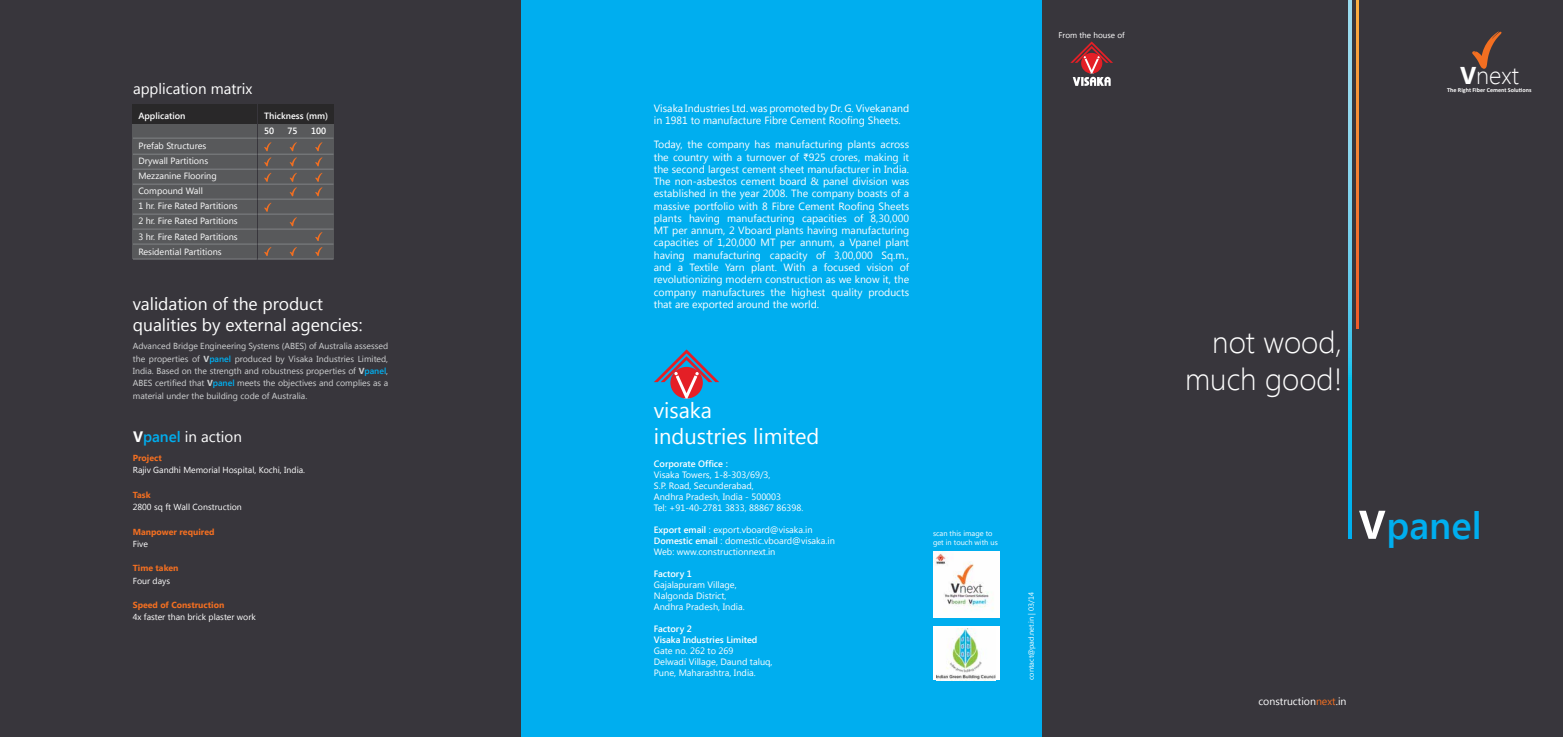
<style>
.page{position:relative;width:1563px;height:737px;background:#fff}
.page>*{position:absolute;margin:0;border:0;box-sizing:border-box;transform-origin:0 0}
.t1{font:600 38.06px "Segoe UI";color:#00aeef}
.t2{font:300 30.62px/36.8px "Segoe UI";color:#fff;text-align:right}
.t3{font:300 24.32px "Segoe UI";color:#fff}
.t4{font:21.88px/26.2px "Segoe UI";color:#fff}
.t5{font:17.5px/21px "Segoe UI";color:#fff}
.t6{font:15.14px "Segoe UI";color:#fff}
.t7{font:10.5px/12.2px "Segoe UI";color:#fff}
.t8{font:9.19px/11px "Segoe UI";color:#fff}
.t9{font:600 9.19px/11px "Segoe UI";color:#fff}
.t10{font:9.1px/15.1px "Segoe UI";color:#fff}
.t11{font:600 9.1px/15.1px "Segoe UI";color:#fff}
.t12{font:8.75px/12.2px "Segoe UI";color:#d1d3d4;text-align:justify}
.t13{font:8.75px "Segoe UI";color:#fff}
.t14{font:700 8.75px "Segoe UI";color:#f36f21}
.t15{font:8.22px "Segoe UI";color:#fff}
.t16{font:7.44px/8.9px "Segoe UI";color:#fff}
.t17{font:700 6.12px "Calibri";color:#fff}
.s1{font-weight:700}
.s2{font-weight:600;color:#00aeef}
.s3{font-family:"Rupee"}
.s4{font-weight:600}
.s5{color:#f36f21}
</style>
<div class="page">
<div style="left:1042px;top:0;width:521px;height:737px;background:#38363c"></div>
<div style="left:521px;top:0;width:521px;height:737px;background:#00aeef"></div>
<div style="left:0;top:0;width:521px;height:737px;background:#38363c"></div>
<div style="left:933px;top:626px;width:66px;height:54px;background:#fff"></div>
<img style="left:936px;top:628px;width:60px;height:52px">
<svg style="left:1349px;top:0;width:3px;height:539px;background:#53c9ec"></svg>
<svg style="left:1356px;top:0;width:2px;height:329px"></svg>
<svg style="left:1359px;top:511px;width:26px;height:28px"></svg>
<svg style="left:1472px;top:32px;width:29px;height:37px"></svg>
<svg style="left:1070px;top:42px;width:43px;height:44px"></svg>
<div style="left:258px;top:104px;width:75px;height:155px;background:#58595b"></div>
<div style="left:258px;top:104px;width:75px;height:20px;background:#292829"></div>
<hr style="left:258px;top:138px;width:75px;height:1px;background:#808285">
<hr style="left:258px;top:154px;width:75px;height:1px;background:#808285">
<hr style="left:258px;top:169px;width:75px;height:1px;background:#808285">
<hr style="left:258px;top:184px;width:75px;height:1px;background:#808285">
<hr style="left:258px;top:229px;width:75px;height:1px;background:#808285">
<hr style="left:258px;top:199px;width:75px;height:1px;background:#808285">
<hr style="left:258px;top:244px;width:75px;height:1px;background:#808285">
<hr style="left:258px;top:214px;width:75px;height:1px;background:#808285">
<hr style="left:258px;top:259px;width:75px;height:1px;background:#808285">
<svg style="left:264px;top:142px;width:7px;height:9px"></svg>
<svg style="left:290px;top:142px;width:7px;height:9px"></svg>
<svg style="left:315px;top:142px;width:7px;height:9px"></svg>
<div style="left:133px;top:104px;width:124px;height:155px;background:#58595b"></div>
<div style="left:133px;top:104px;width:124px;height:20px;background:#292829"></div>
<hr style="left:133px;top:138px;width:124px;height:1px;background:#808285">
<hr style="left:133px;top:154px;width:124px;height:1px;background:#808285">
<hr style="left:133px;top:169px;width:124px;height:1px;background:#808285">
<hr style="left:133px;top:184px;width:124px;height:1px;background:#808285">
<hr style="left:133px;top:229px;width:124px;height:1px;background:#808285">
<hr style="left:133px;top:199px;width:124px;height:1px;background:#808285">
<hr style="left:133px;top:244px;width:124px;height:1px;background:#808285">
<hr style="left:133px;top:214px;width:124px;height:1px;background:#808285">
<hr style="left:133px;top:259px;width:124px;height:1px;background:#808285">
<svg style="left:290px;top:157px;width:7px;height:10px"></svg>
<svg style="left:315px;top:157px;width:7px;height:10px"></svg>
<svg style="left:264px;top:173px;width:7px;height:9px"></svg>
<svg style="left:290px;top:173px;width:7px;height:23px"></svg>
<svg style="left:315px;top:173px;width:7px;height:23px"></svg>
<svg style="left:315px;top:232px;width:7px;height:9px"></svg>
<svg style="left:315px;top:247px;width:7px;height:9px"></svg>
<svg style="left:290px;top:247px;width:7px;height:9px"></svg>
<svg style="left:264px;top:247px;width:7px;height:9px"></svg>
<svg style="left:264px;top:203px;width:7px;height:9px"></svg>
<svg style="left:290px;top:217px;width:7px;height:9px"></svg>
<svg style="left:264px;top:157px;width:7px;height:10px"></svg>
<svg style="left:654px;top:349px;width:65px;height:50px"></svg>
<img style="left:933px;top:551px;width:66px;height:67px">
<h3 class="t6" style="left:133px;top:78px;width:121px">application matrix</h3>
<p class="t11" style="left:138px;top:107px;width:49px">Application</p>
<p class="t10" style="left:138px;top:138px;width:101px">Prefab Structures<br>Drywall Partitions<br>Mezzanine Flooring<br>Compound Wall<br>1 hr. Fire Rated Partitions<br>2 hr. Fire Rated Partitions<br>3 hr. Fire Rated Partitions<br>Residential Partitions</p>
<p class="t11" style="left:264px;top:107px;width:66px">Thickness (mm)<br>50</p>
<p class="t11" style="left:288px;top:122px;width:12px">75</p>
<p class="t11" style="left:311px;top:122px;width:17px">100</p>
<h3 class="t5" style="left:133px;top:292px;width:231px">validation of the product qualities by external agencies:</h3>
<p class="t12" style="left:133px;top:340px;width:257px">Advanced Bridge Engineering Systems (ABES) of Australia assessed the properties of <span class="s1">V</span><span class="s2">panel</span> produced by Visaka Industries Limited, India. Based on the strength and robustness properties of <span class="s1">V</span><span class="s2">panel</span>, ABES certified that <span class="s1">V</span><span class="s2">panel</span> meets the objectives and complies as a material under the building code of Australia.</p>
<h3 class="t6" style="left:133px;top:426px;width:110px"><span class="s1">V</span><span class="s2">panel</span> in action</h3>
<p class="t14" style="left:133px;top:451px;width:30px">Project</p>
<p class="t13" style="left:133px;top:464px;width:174px">Rajiv Gandhi Memorial Hospital, Kochi, India.</p>
<p class="t14" style="left:133px;top:488px;width:19px">Task</p>
<p class="t13" style="left:133px;top:501px;width:111px">2800 sq ft Wall Construction</p>
<p class="t14" style="left:133px;top:525px;width:83px">Manpower required</p>
<p class="t13" style="left:133px;top:537px;width:17px">Five</p>
<p class="t14" style="left:133px;top:562px;width:47px">Time taken</p>
<p class="t13" style="left:133px;top:574px;width:39px">Four days</p>
<p class="t14" style="left:133px;top:598px;width:93px">Speed of Construction</p>
<p class="t13" style="left:133px;top:611px;width:124px">4x faster than brick plaster work</p>
<p class="t7" style="left:654px;top:101px;width:257px">Visaka Industries Ltd. was promoted by Dr. G. Vivekanand in 1981 to manufacture Fibre Cement Roofing Sheets.</p>
<p class="t7" style="left:654px;top:138px;width:257px;text-align:justify">Today, the company has manufacturing plants across the country with a turnover of <span class="s3">`</span>925 crores, making it the second largest cement sheet manufacturer in India.<br>The non-asbestos cement board &amp; panel division was established in the year 2008. The company boasts of a massive portfolio with 8 Fibre Cement Roofing Sheets plants having manufacturing capacities of 8,30,000<br>MT per annum, 2 Vboard plants having manufacturing capacities of 1,20,000 MT per annum, a Vpanel plant having manufacturing capacity of 3,00,000 Sq.m., and a Textile Yarn plant. With a focused vision of revolutionizing modern construction as we know it, the company manufactures the highest quality products that are exported around the world.</p>
<p class="t15" style="left:1058px;top:29px;width:68px">From the house of</p>
<h3 class="t4" style="left:654px;top:396px;width:167px">visaka<br>industries limited</h3>
<p class="t9" style="left:654px;top:457px;width:76px">Corporate Office :</p>
<p class="t8" style="left:654px;top:468px;width:151px">Visaka Towers, 1-8-303/69/3,<br>S.P. Road, Secunderabad,<br>Andhra Pradesh, India - 500003<br>Tel: +91-40-2781 3833, 88867 86398.</p>
<p class="t8" style="left:654px;top:523px;width:183px"><span class="s4">Export email</span> : export.vboard@visaka.in<br><span class="s4">Domestic email</span> : domestic.vboard@visaka.in<br>Web: www.constructionnext.in</p>
<p class="t9" style="left:654px;top:568px;width:40px">Factory 1</p>
<p class="t8" style="left:654px;top:579px;width:92px">Gajalapuram Village,<br>Nalgonda District,<br>Andhra Pradesh, India.</p>
<p class="t9" style="left:654px;top:623px;width:105px">Factory 2<br>Visaka Industries Limited</p>
<p class="t8" style="left:654px;top:645px;width:120px">Gate no. 262 to 269<br>Delwadi Village, Daund taluq,<br>Pune, Maharashtra, India.</p>
<p class="t16" style="left:933px;top:529px;width:66px">scan this image to get in touch with us</p>
<p class="t16" style="left:1026px;top:680px;width:90px;rotate:-90deg">contact@pad.net.in | 03/14</p>
<h3 class="t3" style="left:1460px;top:59px;width:60px"><span class="s1">V</span>next</h3>
<p class="t17" style="left:1447px;top:86px;width:86px">The Right Fiber Cement Solutions</p>
<h2 class="t2" style="left:1185px;top:323px;width:159px">not wood, much good!</h2>
<h1 class="t1" style="left:1386px;top:499px;width:97px">panel</h1>
<p class="t7" style="left:1258px;top:695px;width:90px">construction<span class="s5">next</span>.in</p>
</div>
